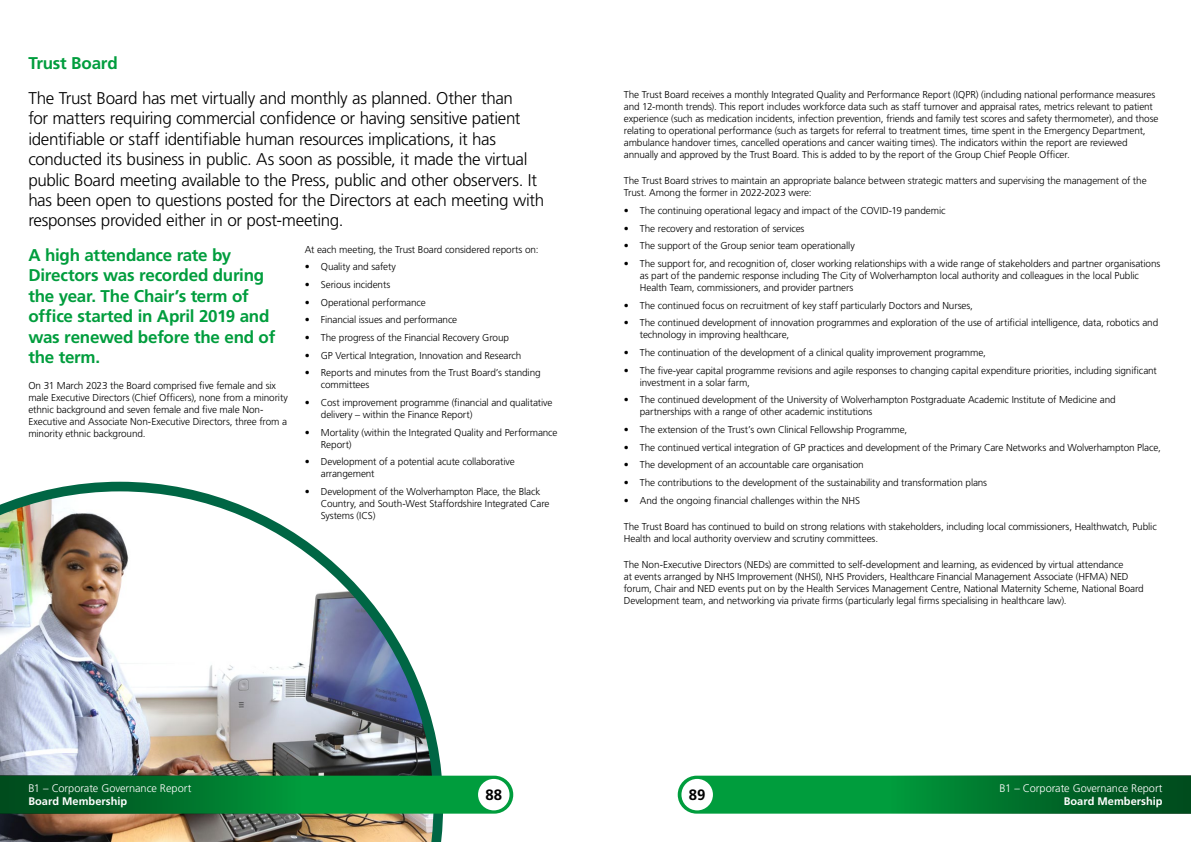
<style>
.page{position:relative;width:1191px;height:842px;background:#fff}
.page>*{position:absolute;margin:0;border:0;box-sizing:border-box;transform-origin:0 0}
.Intro{font:300 17px/20.4px "Frutiger LT Std";letter-spacing:-.02em;color:#000}
.Highlights_G{font:700 17px/20.4px "Frutiger LT Std";letter-spacing:-.015em;color:#009d3d}
.t1{font:700 15px "Frutiger LT Std";color:#000}
.t2{font:300 11px "Frutiger LT Std";letter-spacing:-.005em;color:#fff}
.t3{font:700 11px "Frutiger LT Std";color:#fff}
.Body{font:300 10px/12px "Frutiger LT Std";letter-spacing:-.01em;color:#000}
</style>
<div class="page">
<img style="left:0;top:482px;width:443px;height:360px">
<div style="left:677px;top:776px;width:213px;height:38px;background:#009d3d"></div>
<div style="left:300px;top:776px;width:213px;height:38px;background:#009d3d"></div>
<div style="left:0;top:775px;width:300px;height:39px;background:linear-gradient(to right,#00441a,#00953a)"></div>
<div style="left:890px;top:775px;width:301px;height:39px;background:linear-gradient(to right,#00963a,#00441a)"></div>
<div style="left:478px;top:779px;width:31px;height:31px;background:#fff;border-radius:50%"></div>
<div style="left:681px;top:779px;width:32px;height:31px;background:#fff;border-radius:50%"></div>
<p class="Highlights_G" style="left:28px;top:53px;width:91px">Trust Board</p>
<p class="Intro" style="left:28px;top:88px;width:517px">The Trust Board has met virtually and monthly as planned. Other than<br>for matters requiring commercial confidence or having sensitive patient identifiable or staff identifiable human resources implications, it has conducted its business in public. As soon as possible, it made the virtual public Board meeting available to the Press, public and other observers. It has been open to questions posted for the Directors at each meeting with responses provided either in or post-meeting.</p>
<p class="Highlights_G" style="left:28px;top:245px;width:248px">A high attendance rate by<br>Directors was recorded during the year. The Chair’s term of office started in April 2019 and was renewed before the end of the term.</p>
<p class="Body" style="left:28px;top:380px;width:261px">On 31 March 2023 the Board comprised five female and six male Executive Directors (Chief Officers), none from a minority ethnic background and seven female and five male Non-Executive and Associate Non-Executive Directors, three from a minority ethnic background.</p>
<p class="Body" style="left:305px;top:243px;width:235px">At each meeting, the Trust Board considered reports on:</p>
<p class="Body" style="left:305px;top:261px;width:93px">• Quality and safety</p>
<p class="Body" style="left:305px;top:279px;width:87px">• Serious incidents</p>
<p class="Body" style="left:305px;top:296px;width:122px">• Operational performance</p>
<p class="Body" style="left:305px;top:314px;width:154px">• Financial issues and performance</p>
<p class="Body" style="left:305px;top:332px;width:206px">• The progress of the Financial Recovery Group</p>
<p class="Body" style="left:305px;top:349px;width:218px">• GP Vertical Integration, Innovation and Research</p>
<p class="Body" style="left:321px;top:367px;width:221px;text-indent:-16px">• Reports and minutes from the Trust Board’s standing committees</p>
<p class="Body" style="left:321px;top:397px;width:233px;text-indent:-16px">• Cost improvement programme (financial and qualitative delivery – within the Finance Report)</p>
<p class="Body" style="left:321px;top:426px;width:238px;text-indent:-16px">• Mortality (within the Integrated Quality and Performance<br>Report)</p>
<p class="Body" style="left:321px;top:456px;width:195px;text-indent:-16px">• Development of a potential acute collaborative arrangement</p>
<p class="Body" style="left:321px;top:486px;width:230px;text-indent:-16px">• Development of the Wolverhampton Place, the Black<br>Country, and South-West Staffordshire Integrated Care<br>Systems (ICS)</p>
<p class="Body" style="left:624px;top:89px;width:536px">The Trust Board receives a monthly Integrated Quality and Performance Report (IQPR) (including national performance measures and 12-month trends). This report includes workforce data such as staff turnover and appraisal rates, metrics relevant to patient experience (such as medication incidents, infection prevention, friends and family test scores and safety thermometer), and those relating to operational performance (such as targets for referral to treatment times, time spent in the Emergency Department, ambulance handover times, cancelled operations and cancer waiting times). The indicators within the report are reviewed annually and approved by the Trust Board. This is added to by the report of the Group Chief People Officer.</p>
<p class="Body" style="left:624px;top:175px;width:524px">The Trust Board strives to maintain an appropriate balance between strategic matters and supervising the management of the<br>Trust. Among the former in 2022-2023 were:</p>
<p class="Body" style="left:624px;top:205px;width:323px">• The continuing operational legacy and impact of the COVID-19 pandemic</p>
<p class="Body" style="left:624px;top:222px;width:182px">• The recovery and restoration of services</p>
<p class="Body" style="left:624px;top:240px;width:232px">• The support of the Group senior team operationally</p>
<p class="Body" style="left:640px;top:258px;width:522px;text-indent:-16px">• The support for, and recognition of, closer working relationships with a wide range of stakeholders and partner organisations as part of the pandemic response including The City of Wolverhampton local authority and colleagues in the local Public<br>Health Team, commissioners, and provider partners</p>
<p class="Body" style="left:624px;top:299px;width:351px">• The continued focus on recruitment of key staff particularly Doctors and Nurses,</p>
<p class="Body" style="left:640px;top:317px;width:520px;text-indent:-16px">• The continued development of innovation programmes and exploration of the use of artificial intelligence, data, robotics and technology in improving healthcare,</p>
<p class="Body" style="left:624px;top:347px;width:363px">• The continuation of the development of a clinical quality improvement programme,</p>
<p class="Body" style="left:640px;top:364px;width:518px;text-indent:-16px">• The five-year capital programme revisions and agile responses to changing capital expenditure priorities, including significant investment in a solar farm,</p>
<p class="Body" style="left:640px;top:394px;width:477px;text-indent:-16px">• The continued development of the University of Wolverhampton Postgraduate Academic Institute of Medicine and partnerships with a range of other academic institutions</p>
<p class="Body" style="left:624px;top:424px;width:285px">• The extension of the Trust’s own Clinical Fellowship Programme,</p>
<p class="Body" style="left:624px;top:441px;width:538px">• The continued vertical integration of GP practices and development of the Primary Care Networks and Wolverhampton Place,</p>
<p class="Body" style="left:624px;top:459px;width:241px">• The development of an accountable care organisation</p>
<p class="Body" style="left:624px;top:477px;width:365px">• The contributions to the development of the sustainability and transformation plans</p>
<p class="Body" style="left:624px;top:494px;width:238px">• And the ongoing financial challenges within the NHS</p>
<p class="Body" style="left:624px;top:521px;width:534px">The Trust Board has continued to build on strong relations with stakeholders, including local commissioners, Healthwatch, Public<br>Health and local authority overview and scrutiny committees.</p>
<p class="Body" style="left:624px;top:559px;width:521px">The Non-Executive Directors (NEDs) are committed to self-development and learning, as evidenced by virtual attendance<br>at events arranged by NHS Improvement (NHSI), NHS Providers, Healthcare Financial Management Associate (HFMA) NED forum, Chair and NED events put on by the Health Services Management Centre, National Maternity Scheme, National Board Development team, and networking via private firms (particularly legal firms specialising in healthcare law).</p>
<p class="t2" style="left:28px;top:782px;width:164px">B1 – Corporate Governance Report</p>
<p class="t3" style="left:28px;top:795px;width:100px">Board Membership</p>
<h2 class="t1" style="left:485px;top:786px;width:18px">88</h2>
<h2 class="t1" style="left:689px;top:786px;width:18px">89</h2>
<p class="t2" style="left:999px;top:782px;width:164px">B1 – Corporate Governance Report</p>
<p class="t3" style="left:1063px;top:795px;width:100px">Board Membership</p>
</div>
